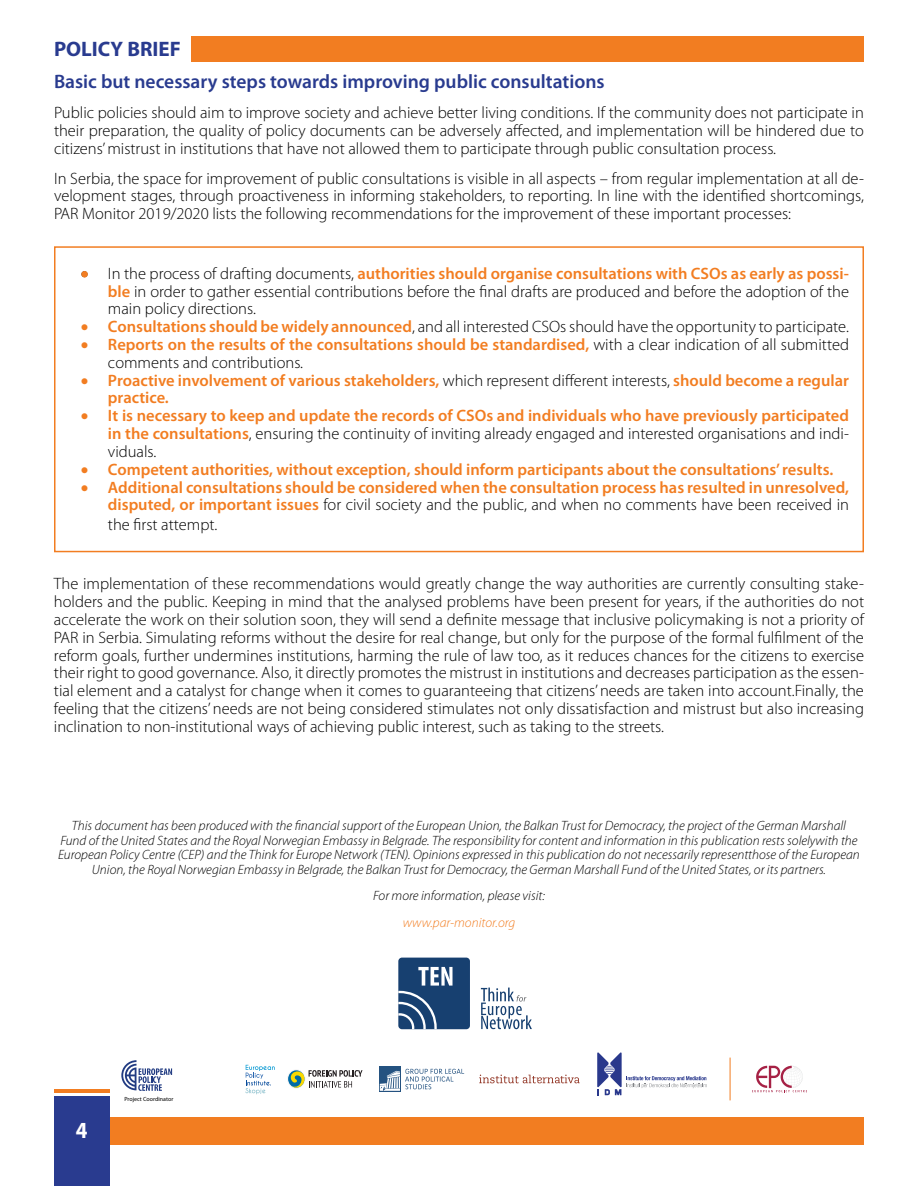
<style>
.page{position:relative;width:918px;height:1188px;background:#fff}
.page>*{position:absolute;margin:0;border:0;box-sizing:border-box;transform-origin:0 0}
.t1{font:700 23.1px "Myriad Pro";color:#fff;scale:.91 1}
.t2{font:700 21px "Myriad Pro";color:#293b8f}
.t3{font:600 19.5px "Myriad Pro";color:#293b8f}
.t4{font:300 16.5px/17.9px "Myriad Pro";color:#000;text-align:justify}
.t5{font:600 16.5px/17.9px "Myriad Pro";color:#f27d21}
.t6{font:italic 300 13.5px/14.5px "Myriad Pro";color:#000;text-align:center}
.t7{font:italic 300 13.5px "Myriad Pro";color:#f27d21}
.t8{font:6px "Myriad Pro";color:#000}
.s1{font-weight:600;color:#f27d21}
.s2{color:#f27d21}
.s3{font-weight:300;color:#000}
</style>
<div class="page">
<div style="left:54px;top:1117px;width:810px;height:28px;background:#f27d21"></div>
<hr style="left:54px;top:1089px;width:55px;height:4px;background:#f27d21">
<div style="left:54px;top:1096px;width:55px;height:89px;background:#293b8f"></div>
<div style="left:192px;top:36px;width:672px;height:25px;background:#f27d21"></div>
<div style="left:54px;top:246px;width:810px;height:306px;border:2px solid #f27d21"></div>
<div style="left:81px;top:271px;width:7px;height:6px;background:#f27d21;border-radius:50%"></div>
<svg style="left:479px;top:1075px;width:101px;height:8px"></svg>
<svg style="left:245px;top:1065px;width:30px;height:29px"></svg>
<svg style="left:288px;top:1070px;width:75px;height:18px"></svg>
<svg style="left:597px;top:1052px;width:110px;height:43px"></svg>
<div style="left:379px;top:1066px;width:22px;height:26px;background:#245280"></div>
<svg style="left:380px;top:1069px;width:84px;height:22px"></svg>
<svg style="left:752px;top:1066px;width:55px;height:26px"></svg>
<hr style="left:730px;top:1058px;width:1px;height:42px;background:#f27d21">
<svg style="left:121px;top:1060px;width:51px;height:31px"></svg>
<div style="left:398px;top:958px;width:72px;height:71px;background:#174070;border-radius:4px"></div>
<svg style="left:398px;top:967px;width:55px;height:62px"></svg>
<svg style="left:481px;top:988px;width:51px;height:41px"></svg>
<p class="t2" style="left:54px;top:35px;width:128px">POLICY BRIEF</p>
<p class="t3" style="left:54px;top:69px;width:552px">Basic but necessary steps towards improving public consultations</p>
<p class="t4" style="left:54px;top:104px;width:812px">Public policies should aim to improve society and achieve better living conditions. If the community does not participate in their preparation, the quality of policy documents can be adversely affected, and implementation will be hindered due to citizens’ mistrust in institutions that have not allowed them to participate through public consultation process.</p>
<p class="t4" style="left:54px;top:169px;width:812px">In Serbia, the space for improvement of public consultations is visible in all aspects – from regular implementation at all de&shy;velopment stages, through proactiveness in informing stakeholders, to reporting. In line with the identified shortcomings, PAR Monitor 2019/2020 lists the following recommendations for the improvement of these important processes:</p>
<p class="t4" style="left:108px;top:265px;width:743px;text-indent:-27px">• In the process of drafting documents, <span class="s1">authorities should organise consultations with CSOs as early as possi&shy;ble</span> in order to gather essential contributions before the final drafts are produced and before the adoption of the main policy directions.</p>
<p class="t4" style="left:81px;top:318px;width:769px"><span class="s2">•</span> <span class="s1">Consultations should be widely announced</span>, and all interested CSOs should have the opportunity to participate.</p>
<p class="t4" style="left:108px;top:336px;width:743px;text-indent:-27px"><span class="s2">•</span> <span class="s1">Reports on the results of the consultations should be standardised,</span> with a clear indication of all submitted comments and contributions.</p>
<p class="t5" style="left:108px;top:371px;width:742px;text-indent:-27px">• Proactive involvement of various stakeholders, <span class="s3">which represent different interests,</span> should become a regular practice.</p>
<p class="t5" style="left:108px;top:406px;width:743px;text-align:justify;text-indent:-27px">• It is necessary to keep and update the records of CSOs and individuals who have previously participated in the consultations<span class="s3">, ensuring the continuity of inviting already engaged and interested organisations and indi&shy;viduals.</span></p>
<p class="t5" style="left:81px;top:460px;width:754px">• Competent authorities, without exception, should inform participants about the consultations’ results.</p>
<p class="t5" style="left:81px;top:478px;width:770px;text-align:right">• Additional consultations should be considered when the consultation process has resulted in unresolved, disputed, or important issues <span class="s3">for civil society and the public, and when no comments have been received in</span></p>
<p class="t4" style="left:108px;top:516px;width:111px">the first attempt.</p>
<p class="t4" style="left:54px;top:575px;width:812px">The implementation of these recommendations would greatly change the way authorities are currently consulting stake&shy;holders and the public. Keeping in mind that the analysed problems have been present for years, if the authorities do not accelerate the work on their solution soon, they will send a definite message that inclusive policymaking is not a priority of PAR in Serbia. Simulating reforms without the desire for real change, but only for the purpose of the formal fulfilment of the reform goals, further undermines institutions, harming the rule of law too, as it reduces chances for the citizens to exercise their right to good governance. Also, it directly promotes the mistrust in institutions and decreases participation as the essen&shy;tial element and a catalyst for change when it comes to guaranteeing that citizens’ needs are taken into account.Finally, the feeling that the citizens’ needs are not being considered stimulates not only dissatisfaction and mistrust but also increasing inclination to non-institutional ways of achieving public interest, such as taking to the streets.</p>
<p class="t6" style="left:58px;top:818px;width:803px">This document has been produced with the financial support of the European Union, the Balkan Trust for Democracy, the project of the German Marshall Fund of the United States and the Royal Norwegian Embassy in Belgrade. The responsibility for content and information in this publication rests solelywith the European Policy Centre (CEP) and the Think for Europe Network (TEN). Opinions expressed in this publication do not necessarily representthose of the European Union, the Royal Norwegian Embassy in Belgrade, the Balkan Trust for Democracy, the German Marshall Fund of the United States, or its partners.</p>
<p class="t6" style="left:373px;top:888px;width:173px">For more information, please visit:</p>
<p class="t7" style="left:403px;top:914px;width:114px">www.par-monitor.org</p>
<h1 class="t1" style="left:76px;top:1115px;width:14px">4</h1>
<p class="t8" style="left:124px;top:1095px;width:50px">Project Coordinator</p>
</div>
